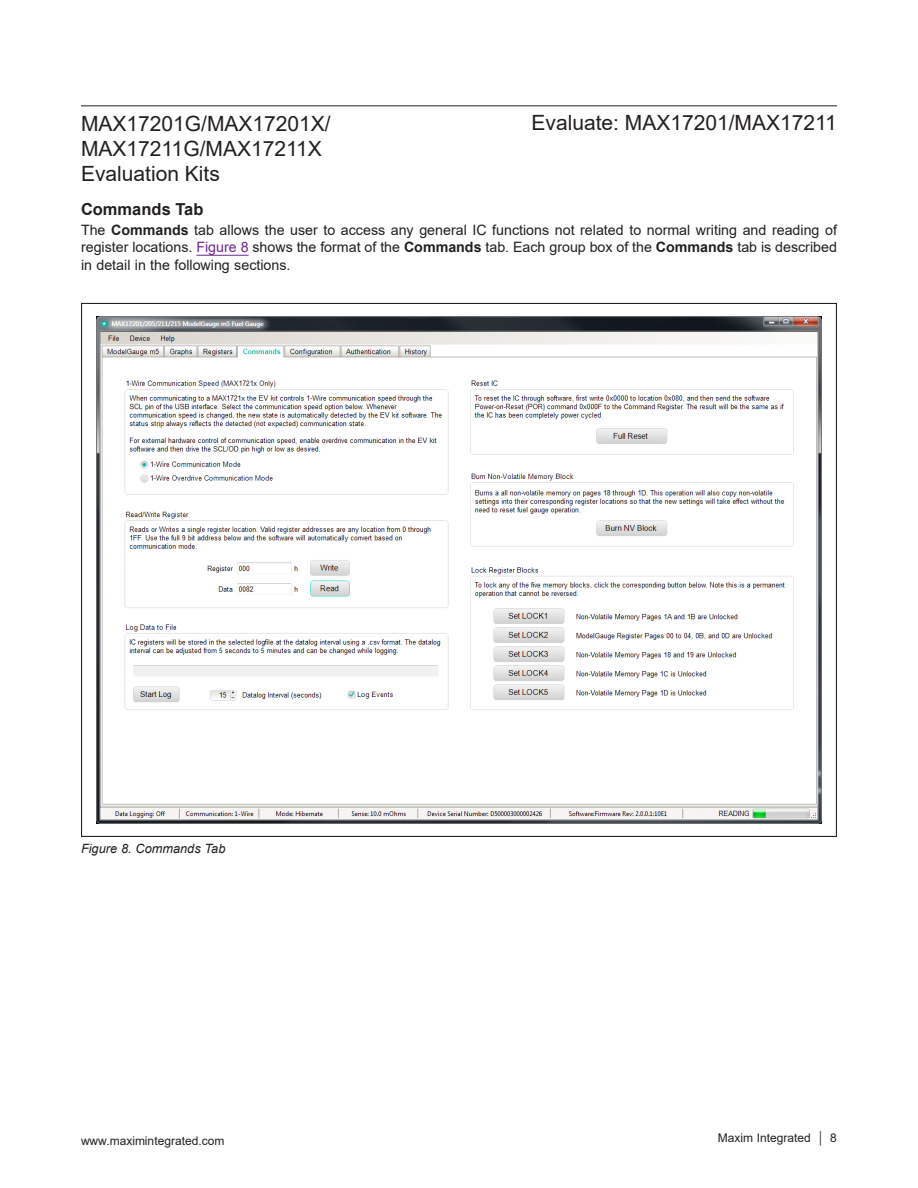
<style>
.page{position:relative;width:918px;height:1188px;background:#fff}
.page>*{position:absolute;margin:0;border:0;box-sizing:border-box;transform-origin:0 0}
.t1{font:21px/25.2px "Arial";color:#231f20}
.t2{font:700 16.5px "Arial";color:#231f20}
.t3{font:14.25px/17.2px "Arial";color:#231f20;text-align:justify}
.t4{font:italic 12.75px "Arial";color:#231f20}
.t5{font:12px "Arial";color:#231f20}
.s1{font-weight:700}
.s2{color:#6e298d}
</style>
<div class="page">
<hr style="left:81px;top:105px;width:756px;height:1px;background:#231f20">
<hr style="left:196px;top:255px;width:53px;height:1px;background:#6e298d">
<img style="left:97px;top:316px;width:724px;height:508px">
<h1 class="t1" style="left:81px;top:110px;width:251px">MAX17201G/MAX17201X/</h1>
<h1 class="t1" style="left:532px;top:109px;width:307px">Evaluate: MAX17201/MAX17211</h1>
<h1 class="t1" style="left:81px;top:136px;width:242px">MAX17211G/MAX17211X<br>Evaluation Kits</h1>
<p class="t2" style="left:81px;top:197px;width:124px">Commands Tab</p>
<p class="t3" style="left:81px;top:221px;width:758px">The <span class="s1">Commands</span> tab allows the user to access any general IC functions not related to normal writing and reading of register locations. <span class="s2">Figure 8</span> shows the format of the <span class="s1">Commands</span> tab. Each group box of the <span class="s1">Commands</span> tab is described in detail in the following sections.</p>
<p class="t4" style="left:81px;top:840px;width:146px">Figure 8. Commands Tab</p>
<p class="t5" style="left:81px;top:1132px;width:145px">www.maximintegrated.com</p>
<p class="t5" style="left:718px;top:1129px;width:121px">Maxim Integrated │ 8</p>
</div>
